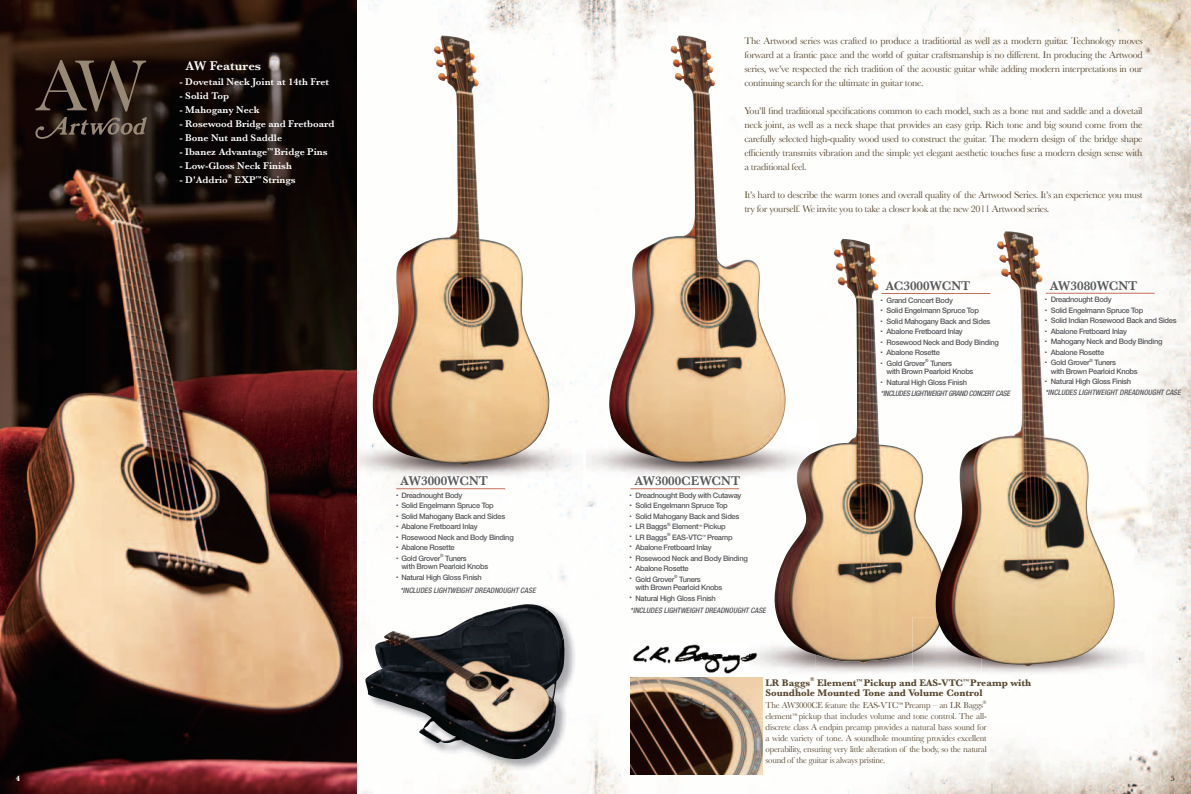
<style>
.page{position:relative;width:1191px;height:794px;background:#fff}
.page>*{position:absolute;margin:0;border:0;box-sizing:border-box;transform-origin:0 0}
.t1{font:75px "Baskerville";color:#978976}
.t2{font:600 13px "Baskerville";color:#57585a}
.t3{font:600 13px "Baskerville";color:#fff}
.t4{font:10px/14px "Baskerville";letter-spacing:-.03em;color:#5a4a33;text-align:justify}
.t5{font:600 10px "Baskerville";color:#fff}
.t6{font:700 10px/10px "Baskerville";color:#5a4a33}
.t7{font:9px/11px "Baskerville";letter-spacing:-.03em;color:#5a4a33;text-align:justify}
.t8{font:700 8px "Baskerville";color:#fff}
.t9{font:700 8px "Baskerville";color:#5a4a33}
.t10{font:500 7.5px/10.5px "Helvetica Neue";letter-spacing:-.04em;color:#57585a}
.t11{font:italic 500 condensed 7.5px "Helvetica Neue";color:#57585a}
.t12{font:italic 500 condensed 7.5px "Helvetica Neue";letter-spacing:-.04em;color:#57585a}
.t13{font:800 7.5px/10.5px "Helvetica Neue";color:#57585a;text-align:justify}
.t14{font:700 5.8px "Baskerville";color:#5a4a33}
.t15{font:600 5.8px "Baskerville";color:#fff}
.t16{font:5.2px "Baskerville";color:#5a4a33}
.t17{font:500 4.4px "Helvetica Neue";color:#57585a}
</style>
<div class="page">
<img style="left:356px;top:0;width:835px;height:794px">
<img style="left:586px;top:420px;width:232px;height:69px">
<img style="left:609px;top:36px;width:86px;height:376px">
<img style="left:749px;top:617px;width:66px;height:69px">
<img style="left:815px;top:652px;width:97px;height:34px">
<img style="left:356px;top:420px;width:226px;height:69px">
<img style="left:373px;top:36px;width:85px;height:376px">
<img style="left:834px;top:239px;width:11px;height:28px">
<img style="left:981px;top:617px;width:163px;height:69px">
<img style="left:912px;top:617px;width:69px;height:69px">
<img style="left:912px;top:617px;width:30px;height:35px">
<img style="left:935px;top:231px;width:87px;height:378px">
<img style="left:0;top:0;width:356px;height:794px">
<hr style="left:630px;top:488px;width:109px;height:1px;background:#c36f5b">
<hr style="left:881px;top:293px;width:109px;height:1px;background:#c36f5b">
<hr style="left:396px;top:488px;width:109px;height:1px;background:#c36f5b">
<svg style="left:35px;top:117px;width:112px;height:22px;background:#3c3129"></svg>
<img style="left:631px;top:677px;width:131px;height:97px">
<hr style="left:1045px;top:293px;width:109px;height:1px;background:#c36f5b">
<img style="left:364px;top:603px;width:212px;height:167px">
<img style="left:365px;top:604px;width:157px;height:126px">
<img style="left:631px;top:644px;width:129px;height:29px">
<h1 class="t1" style="left:35px;top:42px;width:112px">AW</h1>
<h2 class="t3" style="left:185px;top:58px;width:77px">AW Features</h2>
<p class="t5" style="left:179px;top:76px;width:151px">- Dovetail Neck Joint at 14th Fret</p>
<p class="t5" style="left:179px;top:90px;width:51px">- Solid Top</p>
<p class="t5" style="left:179px;top:104px;width:82px">- Mahogany Neck</p>
<p class="t5" style="left:179px;top:118px;width:157px">- Rosewood Bridge and Fretboard</p>
<p class="t5" style="left:179px;top:132px;width:104px">- Bone Nut and Saddle</p>
<p class="t5" style="left:179px;top:146px;width:150px">- Ibanez Advantage<sup>™</sup> Bridge Pins</p>
<p class="t5" style="left:179px;top:160px;width:114px">- Low-Gloss Neck Finish</p>
<p class="t5" style="left:179px;top:174px;width:50px">- D'Addrio</p>
<p class="t15" style="left:228px;top:173px;width:6px">®</p>
<p class="t5" style="left:234px;top:174px;width:63px">EXP<sup>™</sup> Strings</p>
<h2 class="t2" style="left:400px;top:473px;width:89px">AW3000WCNT</h2>
<p class="t10" style="left:401px;top:490px;width:114px">Dreadnought Body<br>Solid Engelmann Spruce Top<br>Solid Mahogany Back and Sides<br>Abalone Fretboard Inlay<br>Rosewood Neck and Body Binding<br>Abalone Rosette<br>Gold Grover</p>
<p class="t13" style="left:396px;top:488px;width:4px">. . . . . . .</p>
<p class="t13" style="left:396px;top:570px;width:4px">.</p>
<p class="t17" style="left:440px;top:553px;width:5px">®</p>
<p class="t10" style="left:401px;top:554px;width:88px;line-height:8.5px;text-indent:44px">Tuners<br>with Brown Pearloid Knobs</p>
<p class="t10" style="left:401px;top:572px;width:82px">Natural High Gloss Finish</p>
<p class="t11" style="left:400px;top:585px;width:137px">*INCLUDES LIGHTWEIGHT DREADNOUGHT CASE</p>
<p class="t4" style="left:744px;top:33px;width:400px">The Artwood series was crafted to produce a traditional as well as a modern guitar. Technology moves forward at a frantic pace and the world of guitar craftsmanship is no different. In producing the Artwood series, we’ve respected the rich tradition of the acoustic guitar while adding modern interpretations in our continuing search for the ultimate in guitar tone.</p>
<p class="t4" style="left:744px;top:103px;width:400px">You’ll find traditional specifications common to each model, such as a bone nut and saddle and a dovetail neck joint, as well as a neck shape that provides an easy grip. Rich tone and big sound come from the carefully selected high-quality wood used to construct the guitar. The modern design of the bridge shape efficiently transmits vibration and the simple yet elegant aesthetic touches fuse a modern design sense with a traditional feel.</p>
<p class="t4" style="left:744px;top:187px;width:400px">It’s hard to describe the warm tones and overall quality of the Artwood Series. It’s an experience you must try for yourself. We invite you to take a closer look at the new 2011 Artwood series.</p>
<h2 class="t2" style="left:885px;top:278px;width:86px">AC3000WCNT</h2>
<p class="t10" style="left:886px;top:295px;width:114px">Grand Concert Body<br>Solid Engelmann Spruce Top<br>Solid Mahogany Back and Sides<br>Abalone Fretboard Inlay<br>Rosewood Neck and Body Binding<br>Abalone Rosette<br>Gold Grover</p>
<p class="t13" style="left:880px;top:293px;width:4px">. . . . . . .</p>
<p class="t13" style="left:880px;top:375px;width:4px">.</p>
<p class="t17" style="left:925px;top:358px;width:5px">®</p>
<p class="t10" style="left:886px;top:359px;width:88px;line-height:8.5px;text-indent:44px">Tuners<br>with Brown Pearloid Knobs</p>
<p class="t10" style="left:886px;top:377px;width:82px">Natural High Gloss Finish</p>
<h2 class="t2" style="left:1049px;top:278px;width:89px">AW3080WCNT</h2>
<p class="t10" style="left:1050px;top:294px;width:127px">Dreadnought Body<br>Solid Engelmann Spruce Top<br>Solid Indian Rosewood Back and Sides<br>Abalone Fretboard Inlay<br>Mahogany Neck and Body Binding<br>Abalone Rosette<br>Gold Grover</p>
<p class="t13" style="left:1044px;top:292px;width:4px">. . . . . . .</p>
<p class="t13" style="left:1044px;top:374px;width:4px">.</p>
<p class="t17" style="left:1089px;top:357px;width:5px">®</p>
<p class="t10" style="left:1050px;top:358px;width:88px;line-height:8.5px;text-indent:44px">Tuners<br>with Brown Pearloid Knobs</p>
<p class="t10" style="left:1050px;top:376px;width:82px">Natural High Gloss Finish</p>
<h2 class="t2" style="left:634px;top:473px;width:107px">AW3000CEWCNT</h2>
<p class="t10" style="left:635px;top:490px;width:107px">Dreadnought Body with Cutaway<br>Solid Engelmann Spruce Top<br>Solid Mahogany Back and Sides<br>LR Baggs</p>
<p class="t13" style="left:629px;top:488px;width:4px">. . . .</p>
<p class="t13" style="left:629px;top:529px;width:4px">. . . . .</p>
<p class="t13" style="left:629px;top:590px;width:4px">.</p>
<p class="t17" style="left:667px;top:521px;width:5px">®</p>
<p class="t10" style="left:672px;top:521px;width:55px">Element<sup>™</sup> Pickup</p>
<p class="t10" style="left:635px;top:532px;width:33px">LR Baggs</p>
<p class="t17" style="left:667px;top:532px;width:5px">®</p>
<p class="t10" style="left:635px;top:532px;width:114px;text-indent:37px">EAS-VTC<sup>™</sup> Preamp<br>Abalone Fretboard Inlay<br>Rosewood Neck and Body Binding<br>Abalone Rosette<br>Gold Grover</p>
<p class="t17" style="left:674px;top:574px;width:5px">®</p>
<p class="t10" style="left:635px;top:575px;width:88px;line-height:8.5px;text-indent:44px">Tuners<br>with Brown Pearloid Knobs</p>
<p class="t10" style="left:635px;top:593px;width:82px">Natural High Gloss Finish</p>
<p class="t11" style="left:630px;top:606px;width:137px">*INCLUDES LIGHTWEIGHT DREADNOUGHT CASE</p>
<p class="t12" style="left:880px;top:389px;width:131px">*INCLUDES LIGHTWEIGHT GRAND CONCERT CASE</p>
<p class="t11" style="left:1045px;top:388px;width:137px">*INCLUDES LIGHTWEIGHT DREADNOUGHT CASE</p>
<p class="t6" style="left:765px;top:677px;width:46px">LR Baggs</p>
<p class="t14" style="left:810px;top:676px;width:6px">®</p>
<p class="t6" style="left:765px;top:677px;width:267px;text-indent:51px">Element<sup>™</sup> Pickup and EAS-VTC<sup>™</sup> Preamp with<br>Soundhole Mounted Tone and Volume Control</p>
<p class="t7" style="left:765px;top:700px;width:219px">The AW3000CE feature the EAS-VTC<sup>™</sup> Preamp – an LR Baggs</p>
<p class="t16" style="left:983px;top:699px;width:5px">®</p>
<p class="t7" style="left:765px;top:711px;width:223px">element<sup>™</sup> pickup that includes volume and tone control. The all&shy;discrete class A endpin preamp provides a natural bass sound for a wide variety of tone. A soundhole mounting provides excellent operability, ensuring very little alteration of the body, so the natural sound of the guitar is always pristine.</p>
<p class="t8" style="left:16px;top:773px;width:6px">4</p>
<p class="t9" style="left:1171px;top:773px;width:6px">5</p>
</div>
